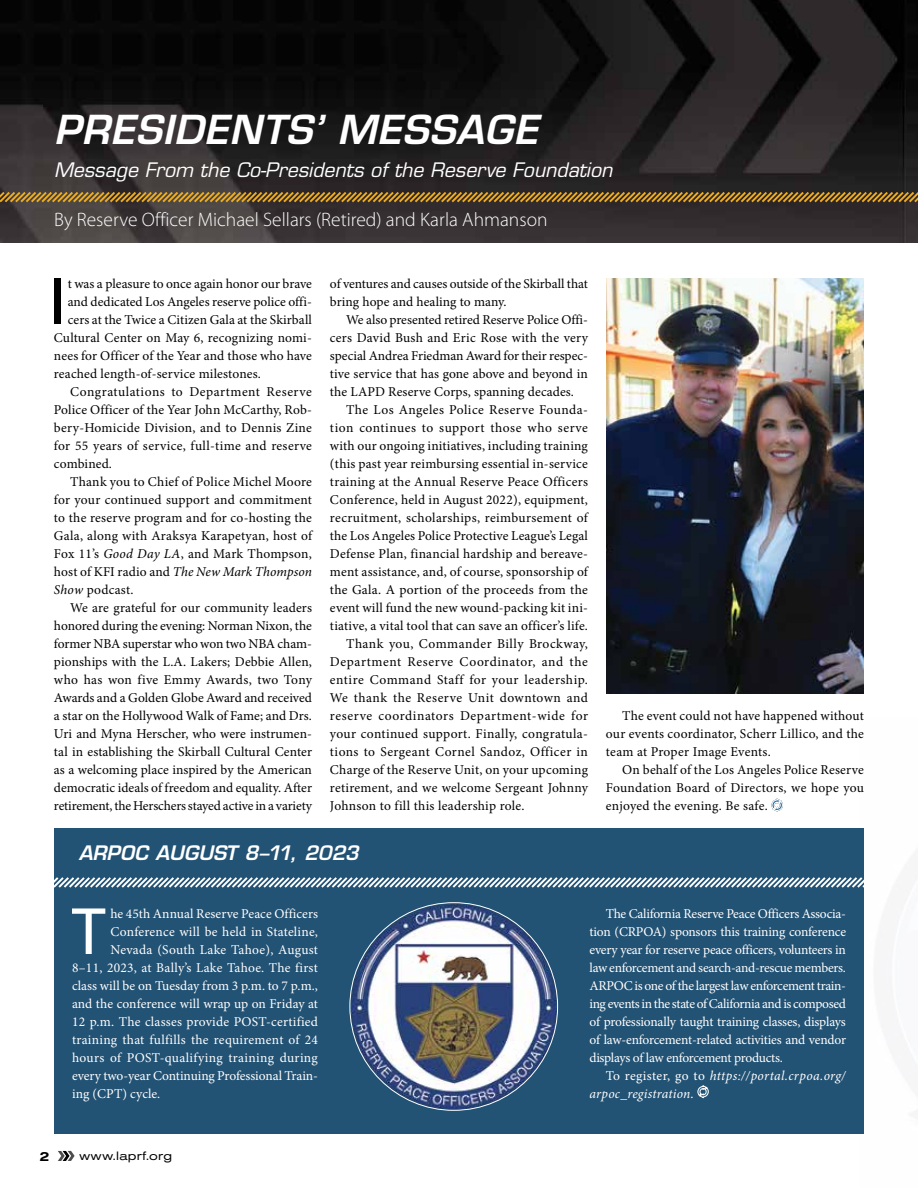
<style>
.page{position:relative;width:918px;height:1188px;background:#fff}
.page>*{position:absolute;margin:0;border:0;box-sizing:border-box;transform-origin:0 0}
.t1{font:64.5px "Akzidenz Grotesk Std";color:#000}
.t2{font:64.5px "Akzidenz Grotesk Std";color:#fff}
.t3{font:italic 600 39px "Eurostile LT Std";letter-spacing:.02em;color:#fff}
.t4{font:300 19.5px "Myriad Pro";color:#fff}
.t5{font:italic 19.5px "Eurostile LT Std";color:#fff}
.t6{font:italic 600 19.5px "Eurostile LT Std";color:#fff}
.t7{font:13.5px/18px "Minion Pro";letter-spacing:.015em;color:#000;text-align:justify}
.t8{font:13.5px/18px "Minion Pro";letter-spacing:.01em;color:#fff;text-align:justify}
.t9{font:13.5px/18px "Minion Pro";letter-spacing:-.005em;color:#000}
.t10{font:13.5px "Minion Pro";letter-spacing:.035em;color:#000}
.t11{font:13.5px "Minion Pro";letter-spacing:-.01em;color:#000}
.t12{font:13.5px "Minion Pro";letter-spacing:.045em;color:#000}
.t13{font:13.5px "Minion Pro";letter-spacing:.04em;color:#000}
.t14{font:italic 13.5px/18px "Minion Pro";letter-spacing:.02em;color:#fff}
.t15{font:italic 13.5px "Minion Pro";letter-spacing:.005em;color:#000}
.t16{font:500 expanded 13.5px "Akzidenz Grotesk Std";color:#000}
.t17{font:expanded 12px "Akzidenz Grotesk Std";letter-spacing:.02em;color:#000}
.s1{font-style:italic}
.s2{font-style:normal}
</style>
<div class="page">
<svg style="left:58px;top:1151px;width:17px;height:10px"></svg>
<img style="left:0;top:0;width:918px;height:243px">
<svg style="left:0;top:190px;width:918px;height:14px;background:#725828"></svg>
<div style="left:54px;top:828px;width:810px;height:306px;background:#225274"></div>
<svg style="left:771px;top:798px;width:12px;height:14px"></svg>
<img style="left:606px;top:278px;width:258px;height:415px">
<svg style="left:54px;top:877px;width:810px;height:11px"></svg>
<img style="left:350px;top:903px;width:207px;height:207px;border-radius:102px">
<svg style="left:697px;top:1085px;width:12px;height:14px"></svg>
<h2 class="t3" style="left:54px;top:105px;width:485px">PRESIDENTS’ MESSAGE</h2>
<h3 class="t5" style="left:54px;top:158px;width:560px">Message From the Co-Presidents of the Reserve Foundation</h3>
<h3 class="t4" style="left:54px;top:208px;width:495px">By Reserve Officer Michael Sellars (Retired) and Karla Ahmanson</h3>
<h1 class="t1" style="left:50px;top:263px;width:16px">I</h1>
<p class="t9" style="left:68px;top:275px;width:246px">t was a pleasure to once again honor our brave</p>
<p class="t7" style="left:68px;top:293px;width:246px">and dedicated Los Angeles reserve police offi-</p>
<p class="t7" style="left:68px;top:311px;width:246px">cers at the Twice a Citizen Gala at the Skirball</p>
<p class="t7" style="left:54px;top:329px;width:259px">Cultural Center on May 6, recognizing nomi-</p>
<p class="t7" style="left:54px;top:347px;width:260px">nees for Officer of the Year and those who have</p>
<p class="t7" style="left:54px;top:365px;width:208px">reached length-of-service milestones.</p>
<p class="t13" style="left:70px;top:383px;width:243px">Congratulations to Department Reserve</p>
<p class="t7" style="left:54px;top:401px;width:259px">Police Officer of the Year John McCarthy, Rob-</p>
<p class="t7" style="left:54px;top:419px;width:259px">bery-Homicide Division, and to Dennis Zine</p>
<p class="t7" style="left:54px;top:437px;width:259px">for 55 years of service, full-time and reserve</p>
<p class="t7" style="left:54px;top:455px;width:60px">combined.</p>
<p class="t7" style="left:70px;top:473px;width:243px">Thank you to Chief of Police Michel Moore</p>
<p class="t7" style="left:54px;top:491px;width:260px">for your continued support and commitment</p>
<p class="t7" style="left:54px;top:509px;width:260px">to the reserve program and for co-hosting the</p>
<p class="t7" style="left:54px;top:527px;width:260px">Gala, along with Araksya Karapetyan, host of</p>
<p class="t7" style="left:54px;top:545px;width:260px">Fox 11’s <span class="s1">Good Day LA</span>, and Mark Thompson,</p>
<p class="t15" style="left:54px;top:562px;width:259px"><span class="s2">host of KFI radio and</span> The New Mark Thompson</p>
<p class="t7" style="left:54px;top:581px;width:81px"><span class="s1">Show</span> podcast.</p>
<p class="t7" style="left:70px;top:599px;width:243px">We are grateful for our community leaders</p>
<p class="t9" style="left:54px;top:617px;width:259px">honored during the evening: Norman Nixon, the</p>
<p class="t11" style="left:54px;top:635px;width:259px">former NBA superstar who won two NBA cham-</p>
<p class="t7" style="left:54px;top:653px;width:260px">pionships with the L.A. Lakers; Debbie Allen,</p>
<p class="t7" style="left:54px;top:671px;width:260px">who has won five Emmy Awards, two Tony</p>
<p class="t7" style="left:54px;top:689px;width:260px">Awards and a Golden Globe Award and received</p>
<p class="t7" style="left:54px;top:707px;width:260px">a star on the Hollywood Walk of Fame; and Drs.</p>
<p class="t7" style="left:54px;top:725px;width:260px">Uri and Myna Herscher, who were instrumen-</p>
<p class="t7" style="left:54px;top:743px;width:260px">tal in establishing the Skirball Cultural Center</p>
<p class="t7" style="left:54px;top:761px;width:260px">as a welcoming place inspired by the American</p>
<p class="t7" style="left:54px;top:779px;width:260px">democratic ideals of freedom and equality. After</p>
<p class="t11" style="left:54px;top:797px;width:259px">retirement, the Herschers stayed active in a variety</p>
<p class="t9" style="left:330px;top:275px;width:259px">of ventures and causes outside of the Skirball that bring hope and healing to many.</p>
<p class="t7" style="left:330px;top:311px;width:259px;text-indent:16px">We also presented retired Reserve Police Offi&shy;cers David Bush and Eric Rose with the very special Andrea Friedman Award for their respec&shy;tive service that has gone above and beyond in the LAPD Reserve Corps, spanning decades.</p>
<p class="t10" style="left:346px;top:400px;width:243px">The Los Angeles Police Reserve Founda-</p>
<p class="t13" style="left:330px;top:418px;width:260px">tion continues to support those who serve</p>
<p class="t7" style="left:330px;top:437px;width:259px">with our ongoing initiatives, including training</p>
<p class="t7" style="left:330px;top:455px;width:260px">(this past year reimbursing essential in-service</p>
<p class="t7" style="left:330px;top:473px;width:259px">training at the Annual Reserve Peace Officers</p>
<p class="t7" style="left:330px;top:491px;width:259px">Conference, held in August 2022), equipment,</p>
<p class="t7" style="left:330px;top:509px;width:259px">recruitment, scholarships, reimbursement of</p>
<p class="t7" style="left:330px;top:527px;width:260px">the Los Angeles Police Protective League’s Legal</p>
<p class="t7" style="left:330px;top:545px;width:260px">Defense Plan, financial hardship and bereave-</p>
<p class="t7" style="left:330px;top:563px;width:259px">ment assistance, and, of course, sponsorship of</p>
<p class="t7" style="left:330px;top:581px;width:259px">the Gala. A portion of the proceeds from the</p>
<p class="t7" style="left:330px;top:599px;width:259px">event will fund the new wound-packing kit ini-</p>
<p class="t7" style="left:330px;top:617px;width:260px">tiative, a vital tool that can save an officer’s life.</p>
<p class="t7" style="left:346px;top:635px;width:243px">Thank you, Commander Billy Brockway,</p>
<p class="t12" style="left:330px;top:652px;width:259px">Department Reserve Coordinator, and the</p>
<p class="t10" style="left:330px;top:670px;width:260px">entire Command Staff for your leadership.</p>
<p class="t10" style="left:330px;top:688px;width:260px">We thank the Reserve Unit downtown and</p>
<p class="t12" style="left:330px;top:706px;width:260px">reserve coordinators Department-wide for</p>
<p class="t7" style="left:330px;top:725px;width:260px">your continued support. Finally, congratula-</p>
<p class="t10" style="left:330px;top:742px;width:260px">tions to Sergeant Cornel Sandoz, Officer in</p>
<p class="t7" style="left:330px;top:760px;width:260px">Charge of the Reserve Unit, on your upcoming</p>
<p class="t7" style="left:330px;top:778px;width:259px">retirement, and we welcome Sergeant Johnny</p>
<p class="t7" style="left:330px;top:796px;width:196px">Johnson to fill this leadership role.</p>
<h3 class="t6" style="left:79px;top:841px;width:281px">ARPOC AUGUST 8–11, 2023</h3>
<p class="t7" style="left:606px;top:706px;width:260px;text-indent:16px">The event could not have happened without our events coordinator, Scherr Lillico, and the team at Proper Image Events.</p>
<p class="t7" style="left:606px;top:760px;width:260px;text-indent:16px">On behalf of the Los Angeles Police Reserve Foundation Board of Directors, we hope you enjoyed the evening. Be safe.</p>
<h1 class="t2" style="left:71px;top:893px;width:36px">T</h1>
<p class="t8" style="left:110px;top:905px;width:209px">he 45th Annual Reserve Peace Officers</p>
<p class="t8" style="left:110px;top:923px;width:209px">Conference will be held in Stateline,</p>
<p class="t8" style="left:110px;top:941px;width:209px">Nevada (South Lake Tahoe), August</p>
<p class="t8" style="left:72px;top:959px;width:247px">8–11, 2023, at Bally’s Lake Tahoe. The first</p>
<p class="t8" style="left:72px;top:977px;width:248px">class will be on Tuesday from 3 p.m. to 7 p.m.,</p>
<p class="t8" style="left:72px;top:995px;width:248px">and the conference will wrap up on Friday at</p>
<p class="t8" style="left:72px;top:1013px;width:248px">12 p.m. The classes provide POST-certified</p>
<p class="t8" style="left:72px;top:1031px;width:248px">training that fulfills the requirement of 24</p>
<p class="t8" style="left:72px;top:1049px;width:247px">hours of POST-qualifying training during</p>
<p class="t8" style="left:72px;top:1067px;width:248px">every two-year Continuing Professional Train-</p>
<p class="t8" style="left:72px;top:1085px;width:90px">ing (CPT) cycle.</p>
<p class="t16" style="left:40px;top:1148px;width:12px">2</p>
<p class="t17" style="left:80px;top:1149px;width:94px">www.laprf.org</p>
<p class="t8" style="left:589px;top:905px;width:258px;text-indent:16px">The California Reserve Peace Officers Associa&shy;tion (CRPOA) sponsors this training conference every year for reserve peace officers, volunteers in law enforcement and search-and-rescue members.<br>ARPOC is one of the largest law enforcement train&shy;ing events in the state of California and is composed of professionally taught training classes, displays of law-enforcement-related activities and vendor displays of law enforcement products.</p>
<p class="t14" style="left:589px;top:1067px;width:258px;text-indent:16px"><span class="s2">To register, go to</span> https://portal.crpoa.org/ arpoc_registration<span class="s2">.</span></p>
</div>
